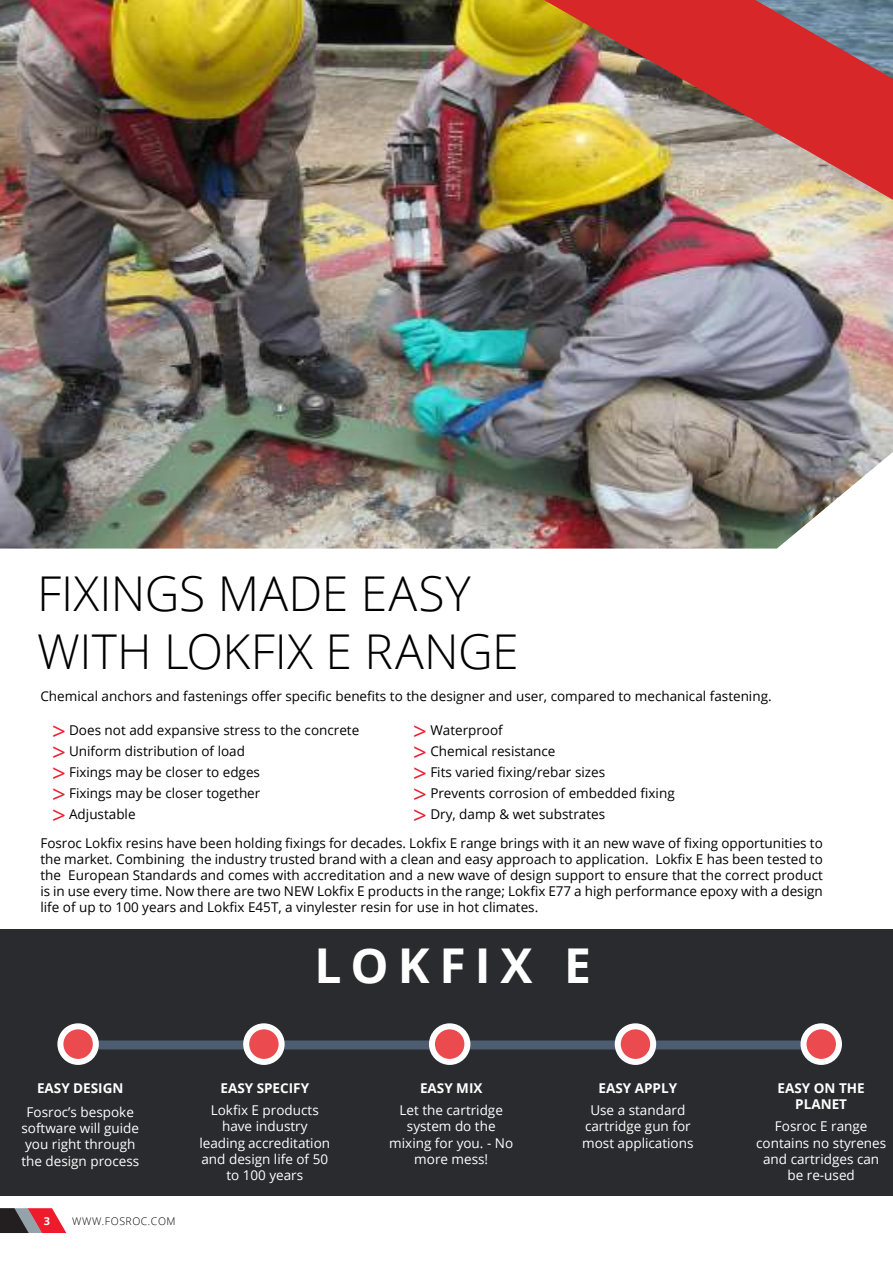
<style>
.page{position:relative;width:893px;height:1263px;background:#fff}
.page>*{position:absolute;margin:0;border:0;box-sizing:border-box;transform-origin:0 0}
.t1{font:300 48px/57.6px "Open Sans";color:#000}
.t2{font:700 48px "Open Sans";letter-spacing:.19em;color:#fff}
.t3{font:13.5px/21px "Open Sans";color:#000}
.t4{font:13.5px/16.2px "Open Sans";color:#fff;text-align:center}
.t5{font:700 13.5px/16.2px "Open Sans";color:#fff;text-align:center}
.t6{font:700 10.95px "Open Sans";color:#fff}
.t7{font:300 10.5px "Open Sans";letter-spacing:.05em;color:#000001}
.s1{font-size:24px;color:#ee1b2d}
</style>
<div class="page">
<div style="left:0;top:929px;width:893px;height:267px;background:#292b2f"></div>
<img style="left:0;top:0;width:893px;height:549px">
<img style="left:544px;top:0;width:349px;height:200px">
<div style="left:69px;top:1040px;width:755px;height:9px;background:#4d5c6e"></div>
<svg style="left:803px;top:1026px;width:36px;height:36px"></svg>
<div style="left:800px;top:1023px;width:42px;height:42px;border:6px solid #fff;border-radius:50%"></div>
<svg style="left:618px;top:1026px;width:35px;height:36px"></svg>
<div style="left:615px;top:1023px;width:41px;height:42px;border:6px solid #fff;border-radius:50%"></div>
<svg style="left:432px;top:1026px;width:35px;height:36px"></svg>
<div style="left:429px;top:1023px;width:41px;height:42px;border:6px solid #fff;border-radius:50%"></div>
<svg style="left:246px;top:1026px;width:36px;height:36px"></svg>
<div style="left:243px;top:1023px;width:42px;height:42px;border:6px solid #fff;border-radius:50%"></div>
<svg style="left:60px;top:1026px;width:36px;height:36px"></svg>
<div style="left:57px;top:1023px;width:42px;height:42px;border:6px solid #fff;border-radius:50%"></div>
<svg style="left:0;top:1208px;width:66px;height:25px;background:#9b5059"></svg>
<h1 class="t1" style="left:37px;top:564px;width:483px">FIXINGS MADE EASY<br>WITH LOKFIX E RANGE</h1>
<p class="t3" style="left:40px;top:685px;width:733px">Chemical anchors and fastenings offer specific benefits to the designer and user, compared to mechanical fastening.</p>
<p class="t3" style="left:52px;top:719px;width:309px"><span class="s1">&gt;</span> Does not add expansive stress to the concrete <span class="s1">&gt;</span> Uniform distribution of load<br><span class="s1">&gt;</span> Fixings may be closer to edges<br><span class="s1">&gt;</span> Fixings may be closer together<br><span class="s1">&gt;</span> Adjustable</p>
<p class="t3" style="left:40px;top:834px;width:784px;line-height:16.2px;text-align:justify">Fosroc Lokfix resins have been holding fixings for decades. Lokfix E range brings with it an new wave of fixing opportunities to the market. Combining the industry trusted brand with a clean and easy approach to application. Lokfix E has been tested to the European Standards and comes with accreditation and a new wave of design support to ensure that the correct product is in use every time. Now there are two NEW Lokfix E products in the range; Lokfix E77 a high performance epoxy with a design life of up to 100 years and Lokfix E45T, a vinylester resin for use in hot climates.</p>
<p class="t3" style="left:413px;top:719px;width:263px"><span class="s1">&gt;</span> Waterproof<br><span class="s1">&gt;</span> Chemical resistance<br><span class="s1">&gt;</span> Fits varied fixing/rebar sizes<br><span class="s1">&gt;</span> Prevents corrosion of embedded fixing <span class="s1">&gt;</span> Dry, damp &amp; wet substrates</p>
<h1 class="t2" style="left:315px;top:931px;width:278px">LOKFIX E</h1>
<p class="t5" style="left:37px;top:1080px;width:88px">EASY DESIGN</p>
<p class="t4" style="left:21px;top:1104px;width:119px">Fosroc’s bespoke software will guide you right through the design process</p>
<p class="t6" style="left:44px;top:1213px;width:8px">3</p>
<p class="t7" style="left:72px;top:1213px;width:105px">WWW.FOSROC.COM</p>
<p class="t5" style="left:220px;top:1080px;width:90px">EASY SPECIFY</p>
<p class="t4" style="left:199px;top:1102px;width:132px">Lokfix E products have industry leading accreditation and design life of 50 to 100 years</p>
<p class="t5" style="left:420px;top:1080px;width:64px">EASY MIX</p>
<p class="t4" style="left:389px;top:1102px;width:125px">Let the cartridge system do the mixing for you. - No more mess!</p>
<p class="t5" style="left:599px;top:1080px;width:80px">EASY APPLY</p>
<p class="t4" style="left:582px;top:1102px;width:113px">Use a standard cartridge gun for most applications</p>
<p class="t5" style="left:778px;top:1080px;width:89px">EASY ON THE<br>PLANET</p>
<p class="t4" style="left:756px;top:1118px;width:132px">Fosroc E range contains no styrenes and cartridges can be re-used</p>
</div>
